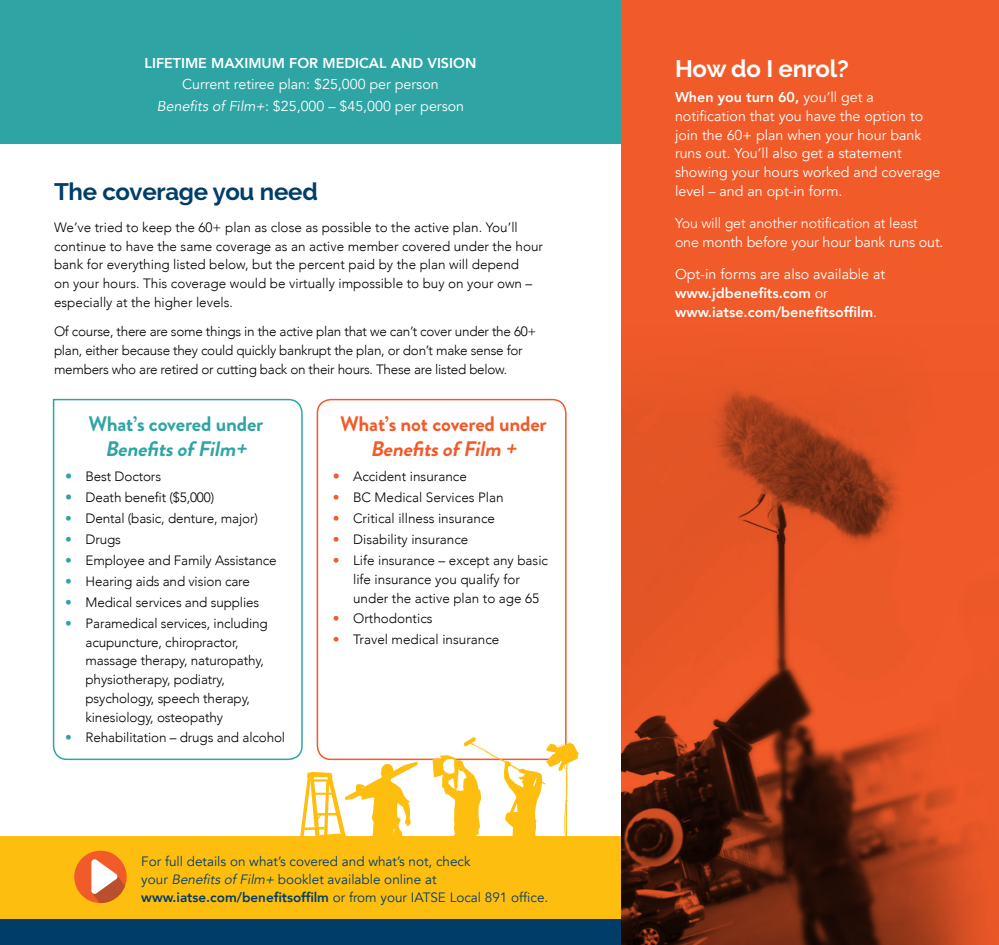
<style>
.page{position:relative;width:999px;height:945px;background:#fff}
.page>*{position:absolute;margin:0;border:0;box-sizing:border-box;transform-origin:0 0}
.t1{font:700 24px "Raleway";letter-spacing:-.01em;color:#003e69}
.t2{font:700 24px "Raleway";letter-spacing:-.01em;color:#fff}
.t3{font:700 21px/25.2px "Brandon Grotesque";letter-spacing:-.01em;color:#f15a29;text-align:center}
.t4{font:700 21px/25.2px "Brandon Grotesque";letter-spacing:-.01em;color:#2ea5a4;text-align:center}
.t5{font:14.25px/18.8px "Avenir";color:#fff}
.t6{font:800 14.25px/18.8px "Avenir";color:#fff}
.t7{font:300 14.25px/18.8px "Avenir";letter-spacing:-.01em;color:#fff}
.Bullets{font:300 13.5px/18.8px "Avenir";letter-spacing:-.01em;color:#000}
.t8{font:13.5px/18px "Avenir";color:#003e69}
.s1{font-style:italic}
.s2{font-size:14.25px;color:#2ea5a4}
.s3{color:#2ea5a4}
.s4{font-size:14.25px;color:#f15a29}
.s5{color:#f15a29}
.s6{font-weight:800}
.s7{font-weight:400}
</style>
<div class="page">
<svg style="left:316px;top:398px;width:251px;height:339px"></svg>
<svg style="left:300px;top:737px;width:279px;height:99px"></svg>
<svg style="left:52px;top:398px;width:251px;height:363px"></svg>
<div style="left:0;top:0;width:621px;height:143px;background:#2ea5a4"></div>
<div style="left:0;top:836px;width:621px;height:109px;background:#febe10"></div>
<div style="left:621px;top:0;width:378px;height:945px;background:#f15a29"></div>
<div style="left:0;top:919px;width:621px;height:26px;background:#003e69"></div>
<div style="left:74px;top:851px;width:53px;height:52px;background:#f15a29;border-radius:50%"></div>
<svg style="left:91px;top:859px;width:34px;height:44px"></svg>
<img style="left:621px;top:383px;width:373px;height:562px">
<p class="t6" style="left:145px;top:54px;width:333px">LIFETIME MAXIMUM FOR MEDICAL AND VISION</p>
<p class="t5" style="left:182px;top:75px;width:258px">Current retiree plan: $25,000 per person</p>
<p class="t5" style="left:157px;top:97px;width:309px"><span class="s1">Benefits of Film+</span>: $25,000 – $45,000 per person</p>
<p class="t1" style="left:54px;top:177px;width:265px">The coverage you need</p>
<p class="Bullets" style="left:54px;top:218px;width:491px">We’ve tried to keep the 60+ plan as close as possible to the active plan. You’ll continue to have the same coverage as an active member covered under the hour bank for everything listed below, but the percent paid by the plan will depend<br>on your hours. This coverage would be virtually impossible to buy on your own – especially at the higher levels.</p>
<p class="Bullets" style="left:54px;top:322px;width:484px">Of course, there are some things in the active plan that we can’t cover under the 60+ plan, either because they could quickly bankrupt the plan, or don’t make sense for members who are retired or cutting back on their hours. These are listed below.</p>
<p class="t4" style="left:89px;top:411px;width:176px">What’s covered under<br><span class="s1">Benefitsof Film+</span></p>
<p class="Bullets" style="left:65px;top:467px;width:97px"><span class="s2">•</span> Best Doctors</p>
<p class="Bullets" style="left:65px;top:488px;width:150px"><span class="s2">•</span> Death benefit ($5,000)</p>
<p class="Bullets" style="left:65px;top:509px;width:194px"><span class="s3">•</span> Dental (basic, denture, major)</p>
<p class="Bullets" style="left:65px;top:530px;width:57px"><span class="s3">•</span> Drugs</p>
<p class="Bullets" style="left:65px;top:551px;width:213px"><span class="s3">•</span> Employee and Family Assistance</p>
<p class="Bullets" style="left:65px;top:572px;width:186px"><span class="s3">•</span> Hearing aids and vision care</p>
<p class="Bullets" style="left:65px;top:593px;width:196px"><span class="s3">•</span> Medical services and supplies</p>
<p class="Bullets" style="left:86px;top:614px;width:184px;text-indent:-20px"><span class="s3">•</span> Paramedical services, including acupuncture, chiropractor, massage therapy, naturopathy, physiotherapy, podiatry, psychology, speech therapy, kinesiology, osteopathy</p>
<p class="Bullets" style="left:65px;top:728px;width:221px"><span class="s3">•</span> Rehabilitation – drugs and alcohol</p>
<p class="t3" style="left:340px;top:411px;width:208px">What’s not covered under<br><span class="s1">Benefitsof Film +</span></p>
<p class="Bullets" style="left:333px;top:467px;width:136px"><span class="s4">•</span> Accident insurance</p>
<p class="Bullets" style="left:333px;top:488px;width:172px"><span class="s5">•</span> BC Medical Services Plan</p>
<p class="Bullets" style="left:333px;top:509px;width:164px"><span class="s5">•</span> Critical illness insurance</p>
<p class="Bullets" style="left:333px;top:530px;width:137px"><span class="s5">•</span> Disability insurance</p>
<p class="Bullets" style="left:353px;top:551px;width:197px;text-indent:-20px"><span class="s5">•</span> Life insurance – except any basic life insurance you qualify for under the active plan to age 65</p>
<p class="Bullets" style="left:333px;top:609px;width:101px"><span class="s5">•</span> Orthodontics</p>
<p class="Bullets" style="left:333px;top:630px;width:168px"><span class="s5">•</span> Travel medical insurance</p>
<p class="t8" style="left:141px;top:852px;width:408px">For full details on what’s covered and what’s not, check<br>your <span class="s1">Benefits of Film+</span> booklet available online at <span class="s6">www.iatse.com/benefitsoffilm</span> or from your IATSE Local 891 office.</p>
<p class="t2" style="left:675px;top:54px;width:176px">How do I enrol?</p>
<p class="t5" style="left:675px;top:88px;width:267px"><span class="s6">When you turn 60,</span> you’ll get a notification that you have the option to join the 60+ plan when your hour bank runs out. You’ll also get a statement showing your hours worked and coverage level – and an opt-in form.</p>
<p class="t7" style="left:675px;top:214px;width:270px">You will get another notification at least one <span class="s7">month before your hour bank runs out.</span></p>
<p class="t6" style="left:675px;top:265px;width:212px"><span class="s7">Opt-in forms are also available at </span>www.jdbenefits.com <span class="s7">or </span>www.iatse.com/benefitsoffilm<span class="s7">.</span></p>
</div>
